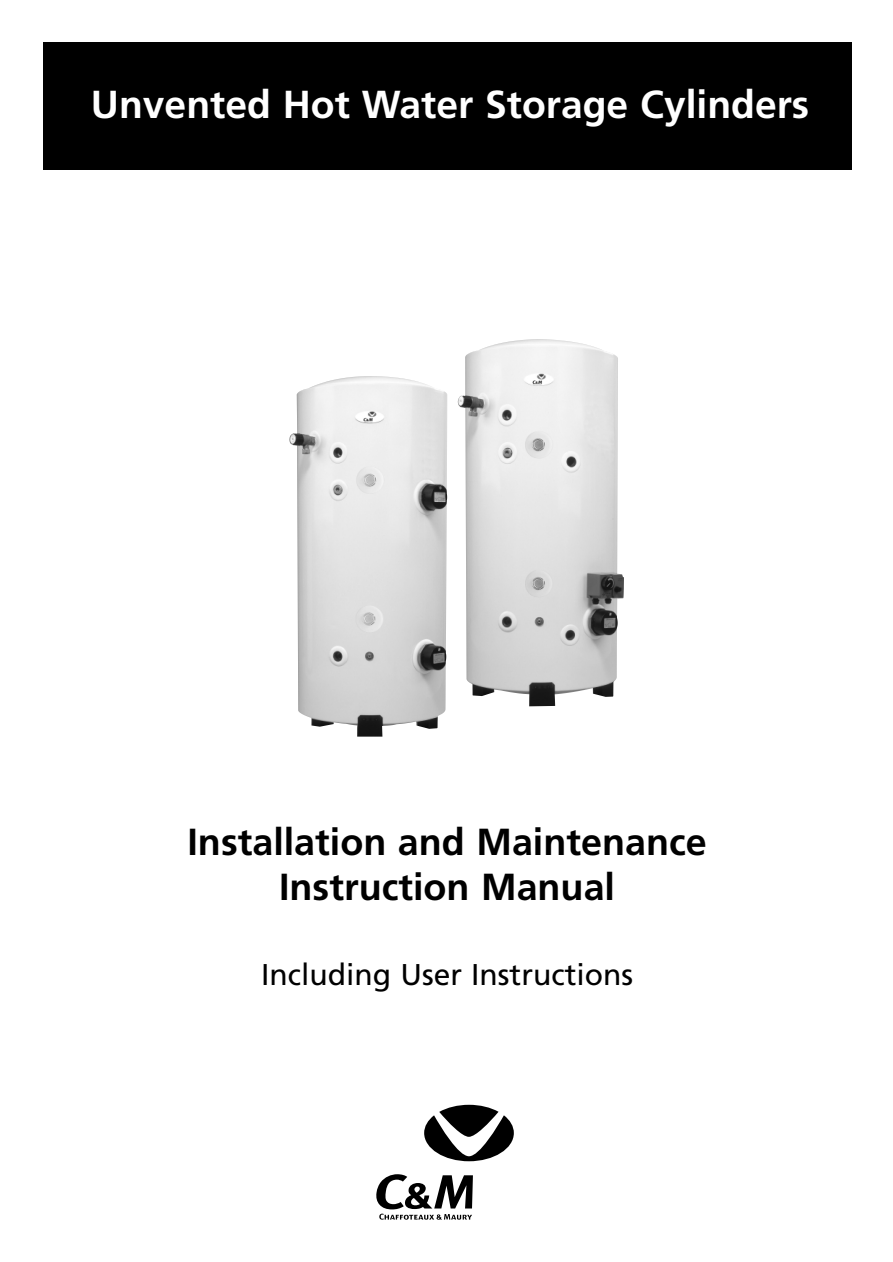
<style>
.page{position:relative;width:893px;height:1262px;background:#fff}
.page>*{position:absolute;margin:0;border:0;box-sizing:border-box;transform-origin:0 0}
.t1{font:700 39px "Frutiger";color:#fff}
.t2{font:700 37.65px/45.2px "Frutiger";color:#000;text-align:center}
.t3{font:30px "Frutiger";color:#000}
</style>
<div class="page">
<div style="left:43px;top:43px;width:808px;height:127px;background:#000"></div>
<img style="left:289px;top:376px;width:158px;height:360px">
<svg style="left:424px;top:1104px;width:90px;height:58px"></svg>
<svg style="left:376px;top:1174px;width:97px;height:45px"></svg>
<img style="left:458px;top:339px;width:166px;height:367px">
<p class="t1" style="left:91px;top:89px;width:719px">Unvented Hot Water Storage Cylinders</p>
<p class="t2" style="left:187px;top:822px;width:520px">Installation and Maintenance<br>Instruction Manual</p>
<p class="t3" style="left:261px;top:962px;width:373px">Including User Instructions</p>
</div>
